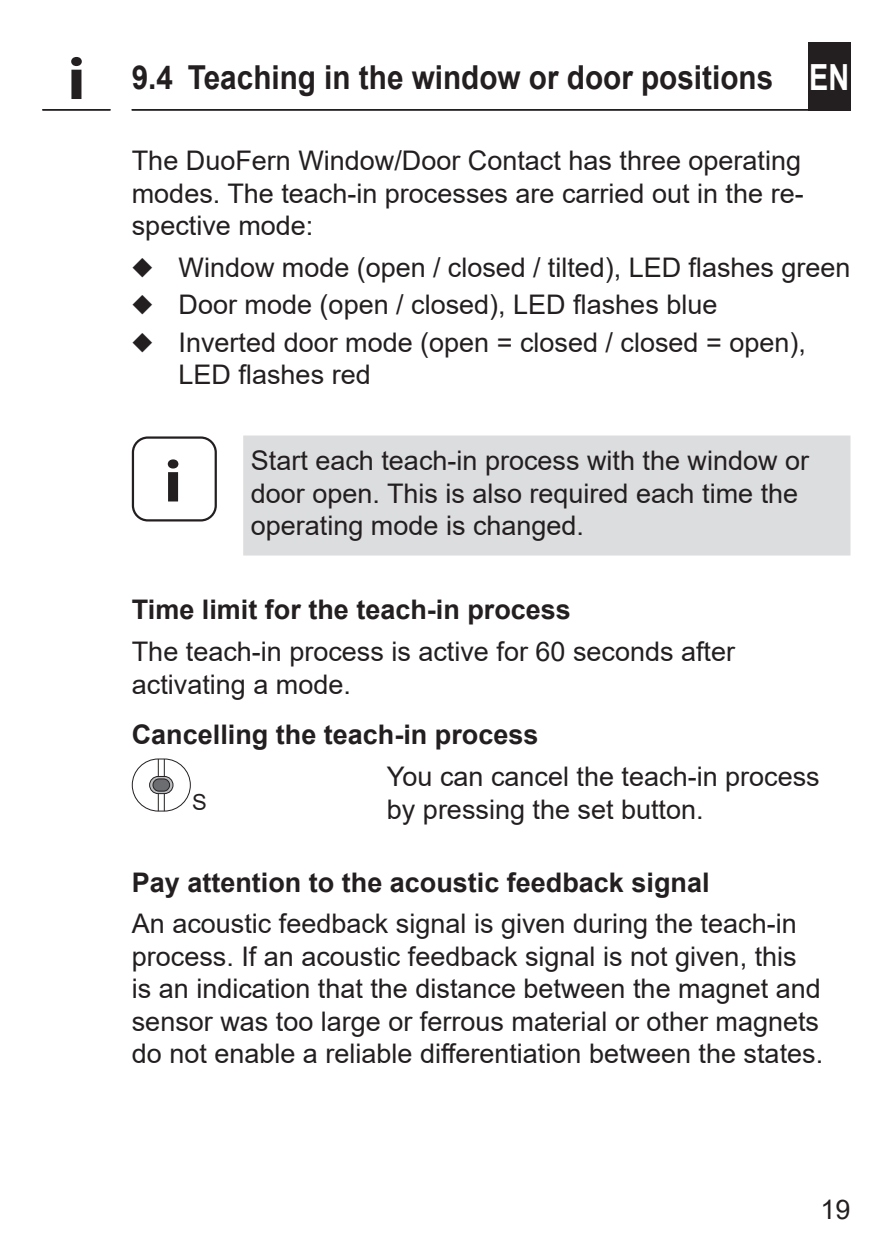
<style>
.page{position:relative;width:893px;height:1259px;background:#fff}
.page>*{position:absolute;margin:0;border:0;box-sizing:border-box;transform-origin:0 0}
.INFO-Icon{font:700 60px "Myriad Pro";color:#231f20;scale:1.1 1}
.t1{font:700 33px "Arial";color:#231f20;scale:.9 1}
.Fließtext_-_DE{font:27px/32.4px "Arial";color:#231f20}
.Fließtext_nach_Handl{font:27px/32.4px "Arial";color:#231f20}
.Nützliche_Infos_-_DE{font:27px/32.4px "Arial";color:#231f20}
.Fließtext_nach_Handl-2{font:700 27px "Arial";color:#231f20}
.Untertitel_-_DE{font:700 27px "Arial";color:#231f20}
.t2{font:22.2px "Arial";color:#231f20}
.s1{font-size:36px;color:#fff}
</style>
<div class="page">
<div style="left:808px;top:42px;width:42px;height:69px;background:#231f20"></div>
<hr style="left:132px;top:109px;width:718px;height:2px;background:#231f20">
<hr style="left:42px;top:109px;width:68px;height:2px;background:#231f20">
<div style="left:243px;top:435px;width:607px;height:120px;background:#dcdddf"></div>
<div style="left:132px;top:436px;width:85px;height:85px;border:2px solid #231f20;border-radius:15px"></div>
<div style="left:132px;top:758px;width:59px;height:53px;border:1px solid #231f20;border-radius:26px"></div>
<svg style="left:150px;top:776px;width:23px;height:17px"></svg>
<div style="left:149px;top:776px;width:24px;height:18px;border:1px solid #231f20;border-radius:9px"></div>
<div style="left:153px;top:779px;width:17px;height:12px;background:#6c6d70;border-radius:6px"></div>
<div style="left:153px;top:778px;width:17px;height:13px;border:1px solid #231f20;border-radius:6px"></div>
<svg style="left:158px;top:759px;width:7px;height:17px"></svg>
<svg style="left:158px;top:793px;width:7px;height:18px"></svg>
<p class="INFO-Icon" style="left:67px;top:45px;width:18px">i</p>
<p class="t1" style="left:132px;top:54px;width:799px">9.4 Teaching in the window or door positions <span class="s1">EN</span></p>
<p class="Fließtext_-_DE" style="left:132px;top:144px;width:673px;text-align:justify">The DuoFern Window/Door Contact has three operating modes. The teach-in processes are carried out in the re&shy;spective mode:</p>
<p class="Fließtext_-_DE" style="left:132px;top:251px;width:720px">◆ Window mode (open / closed / tilted), LED flashes green</p>
<p class="Fließtext_-_DE" style="left:132px;top:288px;width:587px">◆ Door mode (open / closed), LED flashes blue</p>
<p class="Fließtext_-_DE" style="left:179px;top:326px;width:629px;text-indent:-47px">◆ Inverted door mode (open = closed / closed = open),<br>LED flashes red</p>
<p class="INFO-Icon" style="left:164px;top:448px;width:18px">i</p>
<p class="Nützliche_Infos_-_DE" style="left:251px;top:444px;width:560px">Start each teach-in process with the window or door open. This is also required each time the operating mode is changed.</p>
<p class="Fließtext_nach_Handl-2" style="left:132px;top:591px;width:441px">Time limit for the teach-in process</p>
<p class="Fließtext_nach_Handl" style="left:132px;top:635px;width:605px">The teach-in process is active for 60 seconds after activating a mode.</p>
<p class="Fließtext_nach_Handl-2" style="left:132px;top:715px;width:408px">Cancelling the teach-in process</p>
<p class="t2" style="left:192px;top:787px;width:16px">S</p>
<p class="Fließtext_nach_Handl" style="left:387px;top:760px;width:434px">You can cancel the teach-in process by pressing the set button.</p>
<p class="Untertitel_-_DE" style="left:132px;top:863px;width:579px">Pay attention to the acoustic feedback signal</p>
<p class="Fließtext_-_DE" style="left:132px;top:907px;width:693px">An acoustic feedback signal is given during the teach-in process. If an acoustic feedback signal is not given, this<br>is an indication that the distance between the magnet and sensor was too large or ferrous material or other magnets do not enable a reliable differentiation between the states.</p>
<p class="Fließtext_-_DE" style="left:820px;top:1193px;width:32px">19</p>
</div>
